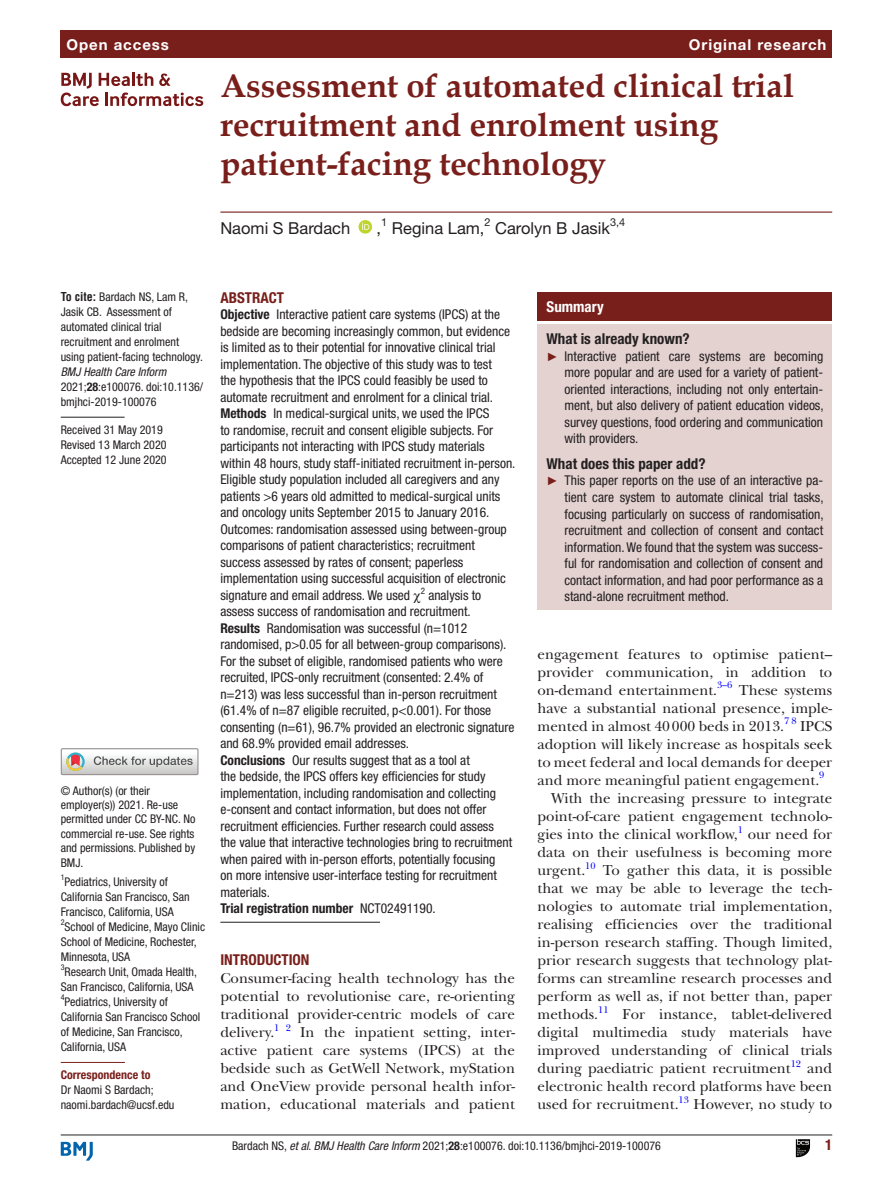
<style>
.page{position:relative;width:893px;height:1191px;background:#fff}
.page>*{position:absolute;margin:0;border:0;box-sizing:border-box;transform-origin:0 0}
.t1{font:700 33px/39px "Book Antiqua";color:#791f1b}
.t2{font:16.5px "Helvetica Neue LT Std";color:#231f20}
.t3{font:15px/18px "New Baskerville";color:#231f20;text-align:justify}
.t4{font:700 condensed 15px "Helvetica Neue LT Std";color:#231f20}
.t5{font:700 15px "Helvetica Neue LT Std";letter-spacing:.065em;color:#fff}
.t6{font:700 condensed 15px "Helvetica Neue LT Std";color:#791f1b}
.t7{font:700 condensed 15px "Helvetica Neue LT Std";color:#fff}
.t8{font:condensed 13.5px/16.5px "Helvetica Neue LT Std";color:#231f20;text-align:justify}
.t9{font:condensed 12px/15px "Helvetica Neue LT Std";color:#231f20}
.t10{font:700 condensed 12px "Helvetica Neue LT Std";color:#791f1b}
.t11{font:10.95px "Helvetica Neue LT Std";color:#231f20}
.t12{font:9.9px "New Baskerville";color:#00f}
.t13{font:condensed 7.95px "Helvetica Neue LT Std";color:#231f20}
.s1{font-family:"Helvetica LT Std";font-weight:700}
.s2{font-style:italic}
.s3{font-weight:700}
.s4{font-family:"Arial";font-stretch:normal;font-size:12px;color:#791f1b}
</style>
<div class="page">
<svg style="left:796px;top:1139px;width:14px;height:18px"></svg>
<hr style="left:61px;top:1134px;width:771px;height:1px;background:#231f20">
<svg style="left:61px;top:1141px;width:32px;height:19px"></svg>
<div style="left:61px;top:31px;width:771px;height:27px;background:#791f1b"></div>
<hr style="left:220px;top:211px;width:612px;height:2px;background:#791f1b">
<svg style="left:359px;top:220px;width:13px;height:14px"></svg>
<hr style="left:61px;top:417px;width:64px;height:1px;background:#231f20">
<hr style="left:61px;top:1062px;width:64px;height:1px;background:#791f1b">
<div style="left:61px;top:748px;width:138px;height:27px;border:1px solid #969090"></div>
<svg style="left:61px;top:748px;width:137px;height:26px"></svg>
<svg style="left:61px;top:73px;width:142px;height:33px"></svg>
<hr style="left:220px;top:922px;width:160px;height:1px;background:#231f20">
<div style="left:538px;top:292px;width:294px;height:29px;background:#791f1b"></div>
<div style="left:538px;top:325px;width:294px;height:285px;background:#e4d2d1"></div>
<p class="t5" style="left:66px;top:35px;width:104px">Open access</p>
<p class="t5" style="left:689px;top:35px;width:139px">Original research</p>
<h1 class="t1" style="left:220px;top:66px;width:575px">Assessment of automated clinical trial recruitment and enrolment using patient-facing technology</h1>
<p class="t2" style="left:220px;top:218px;width:131px">Naomi S Bardach</p>
<p class="t2" style="left:377px;top:218px;width:6px">,</p>
<p class="t11" style="left:381px;top:216px;width:8px">1</p>
<p class="t2" style="left:392px;top:218px;width:94px">Regina Lam,</p>
<p class="t11" style="left:484px;top:216px;width:8px">2</p>
<p class="t2" style="left:495px;top:218px;width:116px">Carolyn B Jasik</p>
<p class="t11" style="left:610px;top:216px;width:17px">3,4</p>
<p class="t9" style="left:61px;top:289px;width:144px"><span class="s1">To cite:</span> Bardach NS, Lam R,<br>Jasik CB. Assessment of automated clinical trial recruitment and enrolment using patient-facing technology.</p>
<p class="t9" style="left:61px;top:364px;width:144px"><span class="s2">BMJ Health Care Inform<br></span>2021;<span class="s3">28</span>:e100076. doi:10.1136/ bmjhci-2019-100076</p>
<p class="t9" style="left:61px;top:422px;width:107px">Received 31 May 2019<br>Revised 13 March 2020<br>Accepted 12 June 2020</p>
<p class="t9" style="left:61px;top:783px;width:136px;line-height:14.4px">© Author(s) (or their employer(s)) 2021. Re-use permitted under CC BY-NC. No commercial re-use. See rights and permissions. Published by<br>BMJ.</p>
<p class="t13" style="left:61px;top:873px;width:5px">1</p>
<p class="t9" style="left:61px;top:874px;width:131px;text-indent:4px">Pediatrics, University of<br>California San Francisco, San<br>Francisco, California, USA</p>
<p class="t13" style="left:61px;top:918px;width:5px">2</p>
<p class="t9" style="left:61px;top:919px;width:146px;text-indent:4px">School of Medicine, Mayo Clinic<br>School of Medicine, Rochester,<br>Minnesota, USA</p>
<p class="t13" style="left:61px;top:963px;width:5px">3</p>
<p class="t9" style="left:61px;top:964px;width:141px;text-indent:4px">Research Unit, Omada Health,<br>San Francisco, California, USA<br><sup>4</sup>Pediatrics, University of<br>California San Francisco School of Medicine, San Francisco,<br>California, USA</p>
<p class="t10" style="left:61px;top:1067px;width:91px">Correspondence to</p>
<p class="t9" style="left:61px;top:1082px;width:115px">Dr Naomi S Bardach; naomi.bardach@ucsf.edu</p>
<p class="t6" style="left:220px;top:288px;width:65px">ABSTRACT</p>
<p class="t8" style="left:220px;top:306px;width:297px;text-align:left"><span class="s3">Objective</span> Interactive patient care systems (IPCS) at the bedside are becoming increasingly common, but evidence is limited as to their potential for innovative clinical trial implementation. The objective of this study was to test<br>the hypothesis that the IPCS could feasibly be used to automate recruitment and enrolment for a clinical trial.<br><span class="s3">Methods</span> In medical-surgical units, we used the IPCS<br>to randomise, recruit and consent eligible subjects. For participants not interacting with IPCS study materials within 48 hours, study staff-initiated recruitment in-person.<br>Eligible study population included all caregivers and any patients &gt;6 years old admitted to medical-surgical units and oncology units September 2015 to January 2016.<br>Outcomes: randomisation assessed using between-group comparisons of patient characteristics; recruitment success assessed by rates of consent; paperless implementation using successful acquisition of electronic signature and email address. We used <sup>2</sup> analysis to assess success of randomisation and recruitment.<br><span class="s3">Results</span> Randomisation was successful (n=1012 randomised, p&gt;0.05 for all between-group comparisons).<br>For the subset of eligible, randomised patients who were recruited, IPCS-only recruitment (consented: 2.4% of n=213) was less successful than in-person recruitment (61.4% of n=87 eligible recruited, p&lt;0.001). For those consenting (n=61), 96.7% provided an electronic signature and 68.9% provided email addresses.<br><span class="s3">Conclusions</span> Our results suggest that as a tool at<br>the bedside, the IPCS offers key efficiencies for study implementation, including randomisation and collecting e-consent and contact information, but does not offer recruitment efficiencies. Further research could assess<br>the value that interactive technologies bring to recruitment when paired with in-person efforts, potentially focusing<br>on more intensive user-interface testing for recruitment materials.<br><span class="s3">Trial registration number</span> NCT02491190.</p>
<p class="t6" style="left:220px;top:951px;width:91px">INTRODUCTION</p>
<p class="t3" style="left:220px;top:969px;width:296px">Consumer-facing health technology has the potential to revolutionise care, re-orienting traditional provider-centric models of care delivery.</p>
<p class="t12" style="left:274px;top:1021px;width:18px">1 2</p>
<p class="t3" style="left:220px;top:1023px;width:296px;text-indent:80px">In the inpatient setting, inter&shy;active patient care systems (IPCS) at the bedside such as GetWell Network, myStation and OneView provide personal health infor&shy;mation, educational materials and patient</p>
<p class="t7" style="left:547px;top:297px;width:59px">Summary</p>
<p class="t4" style="left:547px;top:330px;width:145px">What is already known?</p>
<p class="t8" style="left:565px;top:348px;width:261px;text-indent:-18px"><span class="s4">►</span> Interactive patient care systems are becoming more popular and are used for a variety of patient&shy;oriented interactions, including not only entertain&shy;ment, but also delivery of patient education videos, survey questions, food ordering and communication with providers.</p>
<p class="t4" style="left:547px;top:454px;width:161px">What does this paper add?</p>
<p class="t8" style="left:565px;top:472px;width:261px;text-indent:-18px"><span class="s4">►</span> This paper reports on the use of an interactive pa&shy;tient care system to automate clinical trial tasks, focusing particularly on success of randomisation, recruitment and collection of consent and contact information. We found that the system was success&shy;ful for randomisation and collection of consent and contact information, and had poor performance as a stand-alone recruitment method.</p>
<p class="t3" style="left:538px;top:645px;width:296px">engagement features to optimise patient– provider communication, in addition to on-demand entertainment.</p>
<p class="t12" style="left:717px;top:679px;width:17px">3–6</p>
<p class="t3" style="left:538px;top:681px;width:296px;text-indent:201px">These systems have a substantial national presence, imple&shy;mented in almost 40000 beds in 2013.</p>
<p class="t12" style="left:784px;top:715px;width:14px">7 8</p>
<p class="t3" style="left:538px;top:717px;width:296px;text-indent:263px">IPCS adoption will likely increase as hospitals seek to meet federal and local demands for deeper and more meaningful patient engagement.</p>
<p class="t12" style="left:819px;top:769px;width:7px">9</p>
<p class="t3" style="left:538px;top:789px;width:296px;text-indent:14px">With the increasing pressure to integrate point-of-care patient engagement technolo&shy;gies into the clinical workflow,</p>
<p class="t12" style="left:738px;top:823px;width:7px">1</p>
<p class="t3" style="left:538px;top:825px;width:296px;text-indent:210px">our need for data on their usefulness is becoming more urgent.</p>
<p class="t12" style="left:585px;top:859px;width:12px">10</p>
<p class="t3" style="left:538px;top:861px;width:296px;text-indent:65px">To gather this data, it is possible that we may be able to leverage the tech&shy;nologies to automate trial implementation, realising efficiencies over the traditional in-person research staffing. Though limited, prior research suggests that technology plat&shy;forms can streamline research processes and perform as well as, if not better than, paper methods.<sup>11</sup></p>
<p class="t3" style="left:538px;top:1005px;width:296px;text-indent:85px">For instance, tablet-delivered digital multimedia study materials have improved understanding of clinical trials during paediatric patient recruitment</p>
<p class="t12" style="left:791px;top:1057px;width:12px">12</p>
<p class="t3" style="left:538px;top:1059px;width:296px;text-indent:270px">and electronic health record platforms have been used for recruitment.<sup>13</sup> However, no study to</p>
<p class="t9" style="left:232px;top:1137px;width:430px">Bardach NS, <span class="s2">et al</span>. <span class="s2">BMJ Health Care Inform</span> 2021;<span class="s3">28</span>:e100076. doi:10.1136/bmjhci-2019-100076</p>
<p class="t6" style="left:825px;top:1135px;width:9px">1</p>
</div>
